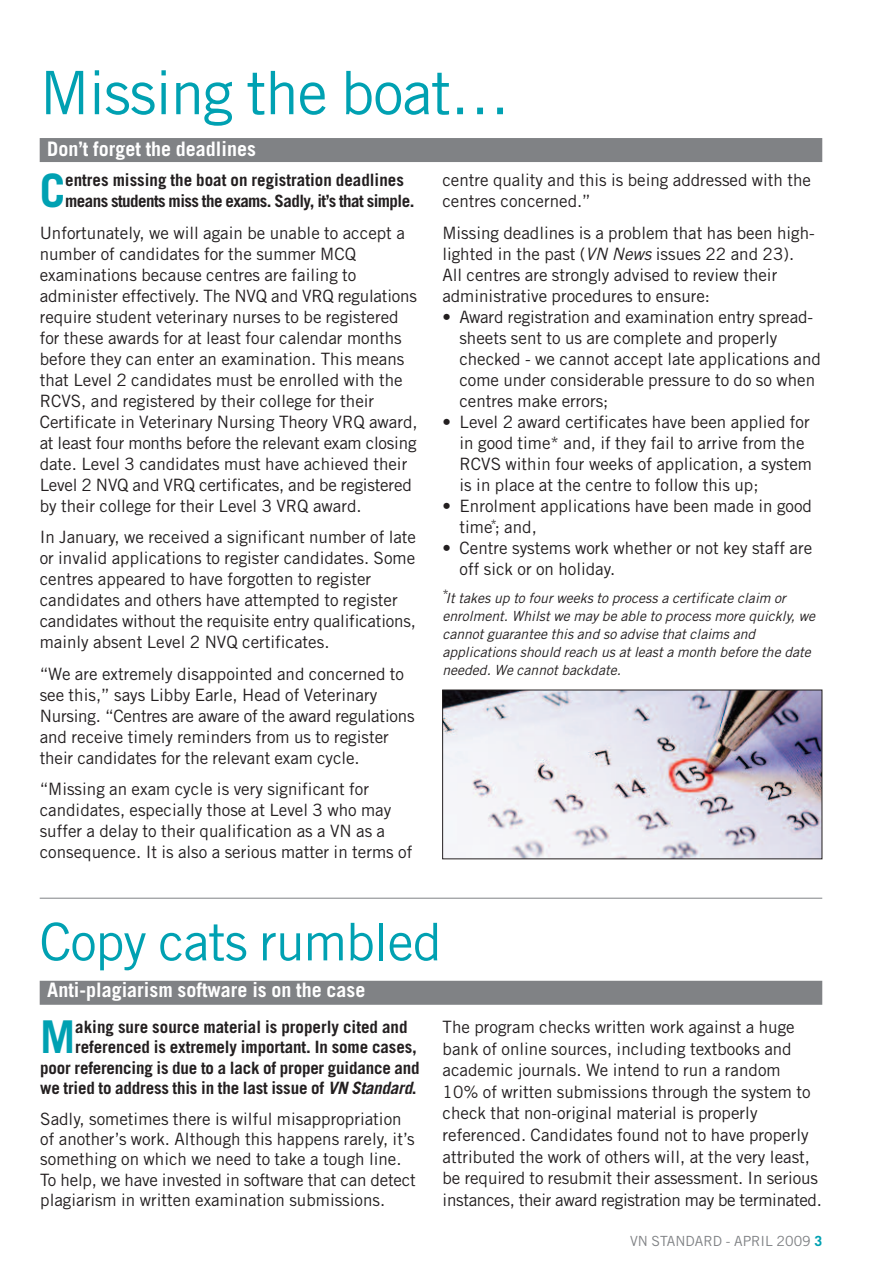
<style>
.page{position:relative;width:879px;height:1276px;background:#fff}
.page>*{position:absolute;margin:0;border:0;box-sizing:border-box;transform-origin:0 0}
.t1{font:60px "Trade Gothic";letter-spacing:-.02em;color:#00a1b2}
.t2{font:52px "Trade Gothic";letter-spacing:-.02em;color:#00a1b2}
.t3{font:700 46px "Trade Gothic";color:#00a1b2}
.t4{font:700 45.2px "Trade Gothic";color:#00a1b2}
.t5{font:700 20px "Trade Gothic";color:#fff}
.t6{font:17px/21px "Trade Gothic";color:#231f20}
.t7{font:700 17px/21px "Trade Gothic";letter-spacing:-.005em;color:#231f20}
.t8{font:italic 14px/18px "Trade Gothic";color:#231f20}
.t9{font:14px "Trade Gothic";color:#808285}
.s1{font-style:italic}
.s2{font-weight:700;color:#00a1b2}
</style>
<div class="page">
<div style="left:40px;top:980px;width:782px;height:24px;background:#808285"></div>
<div style="left:40px;top:138px;width:782px;height:24px;background:#808285"></div>
<hr style="left:40px;top:897px;width:782px;height:1px;background:#808285">
<img style="left:444px;top:691px;width:376px;height:166px">
<div style="left:442px;top:689px;width:380px;height:170px;border:1px solid #231f20"></div>
<h1 class="t1" style="left:40px;top:71px;width:472px">Missing the boat…</h1>
<p class="t5" style="left:47px;top:141px;width:210px">Don’t forget the deadlines</p>
<h3 class="t3" style="left:40px;top:174px;width:27px">C</h3>
<p class="t7" style="left:65px;top:171px;width:351px">entres missing the boat on registration deadlines means students miss the exams. Sadly, it’s that simple.</p>
<p class="t6" style="left:40px;top:224px;width:379px">Unfortunately, we will again be unable to accept a number of candidates for the summer MCQ examinations because centres are failing to administer effectively. The NVQ and VRQ regulations require student veterinary nurses to be registered for these awards for at least four calendar months before they can enter an examination. This means that Level 2 candidates must be enrolled with the RCVS, and registered by their college for their Certificate in Veterinary Nursing Theory VRQ award, at least four months before the relevant exam closing date. Level 3 candidates must have achieved their Level 2 NVQ and VRQ certificates, and be registered by their college for their Level 3 VRQ award.</p>
<p class="t6" style="left:40px;top:528px;width:378px">In January, we received a significant number of late or invalid applications to register candidates. Some centres appeared to have forgotten to register candidates and others have attempted to register candidates without the requisite entry qualifications, mainly absent Level 2 NVQ certificates.</p>
<p class="t6" style="left:40px;top:665px;width:376px">“We are extremely disappointed and concerned to see this,” says Libby Earle, Head of Veterinary Nursing. “Centres are aware of the award regulations and receive timely reminders from us to register their candidates for the relevant exam cycle.</p>
<p class="t6" style="left:40px;top:780px;width:374px">“Missing an exam cycle is very significant for candidates, especially those at Level 3 who may suffer a delay to their qualification as a VN as a consequence. It is also a serious matter in terms of</p>
<p class="t6" style="left:442px;top:171px;width:370px">centre quality and this is being addressed with the centres concerned.”</p>
<p class="t6" style="left:442px;top:224px;width:374px">Missing deadlines is a problem that has been high&shy;lighted in the past (<span class="s1">VN News</span> issues 22 and 23).<br>All centres are strongly advised to review their administrative procedures to ensure:</p>
<p class="t6" style="left:459px;top:308px;width:363px;text-indent:-17px">• Award registration and examination entry spread&shy;sheets sent to us are complete and properly checked - we cannot accept late applications and come under considerable pressure to do so when centres make errors;</p>
<p class="t6" style="left:459px;top:413px;width:354px;text-indent:-17px">• Level 2 award certificates have been applied for in good time* and, if they fail to arrive from the RCVS within four weeks of application, a system is in place at the centre to follow this up;</p>
<p class="t6" style="left:459px;top:497px;width:354px;text-indent:-17px">• Enrolment applications have been made in good time<sup>*</sup>; and,</p>
<p class="t6" style="left:459px;top:539px;width:354px;text-indent:-17px">• Centre systems work whether or not key staff are off sick or on holiday.</p>
<p class="t8" style="left:442px;top:590px;width:374px"><sup>*</sup>It takes up to four weeks to process a certificate claim or enrolment. Whilst we may be able to process more quickly, we cannot guarantee this and so advise that claims and applications should reach us at least a month before the date needed. We cannot backdate.</p>
<h2 class="t2" style="left:40px;top:923px;width:403px">Copy cats rumbled</h2>
<p class="t5" style="left:47px;top:983px;width:320px">Anti-plagiarism software is on the case</p>
<h3 class="t4" style="left:40px;top:1020px;width:37px">M</h3>
<p class="t7" style="left:75px;top:1018px;width:334px">aking sure source material is properly cited and</p>
<p class="t7" style="left:75px;top:1038px;width:343px">referenced is extremely important. In some cases,</p>
<p class="t7" style="left:40px;top:1058px;width:381px">poor referencing is due to a lack of proper guidance and</p>
<p class="t7" style="left:40px;top:1079px;width:378px">we tried to address this in the last issue of <span class="s1">VN Standard</span>.</p>
<p class="t6" style="left:40px;top:1110px;width:377px;line-height:20.4px">Sadly, sometimes there is wilful misappropriation of another’s work. Although this happens rarely, it’s something on which we need to take a tough line.<br>To help, we have invested in software that can detect plagiarism in written examination submissions.</p>
<p class="t6" style="left:443px;top:1017px;width:381px;line-height:21.6px">The program checks written work against a huge bank of online sources, including textbooks and academic journals. We intend to run a random<br>10% of written submissions through the system to check that non-original material is properly referenced. Candidates found not to have properly attributed the work of others will, at the very least, be required to resubmit their assessment. In serious instances, their award registration may be terminated.</p>
<p class="t9" style="left:630px;top:1236px;width:194px">VN STANDARD - APRIL 2009 <span class="s2">3</span></p>
</div>
